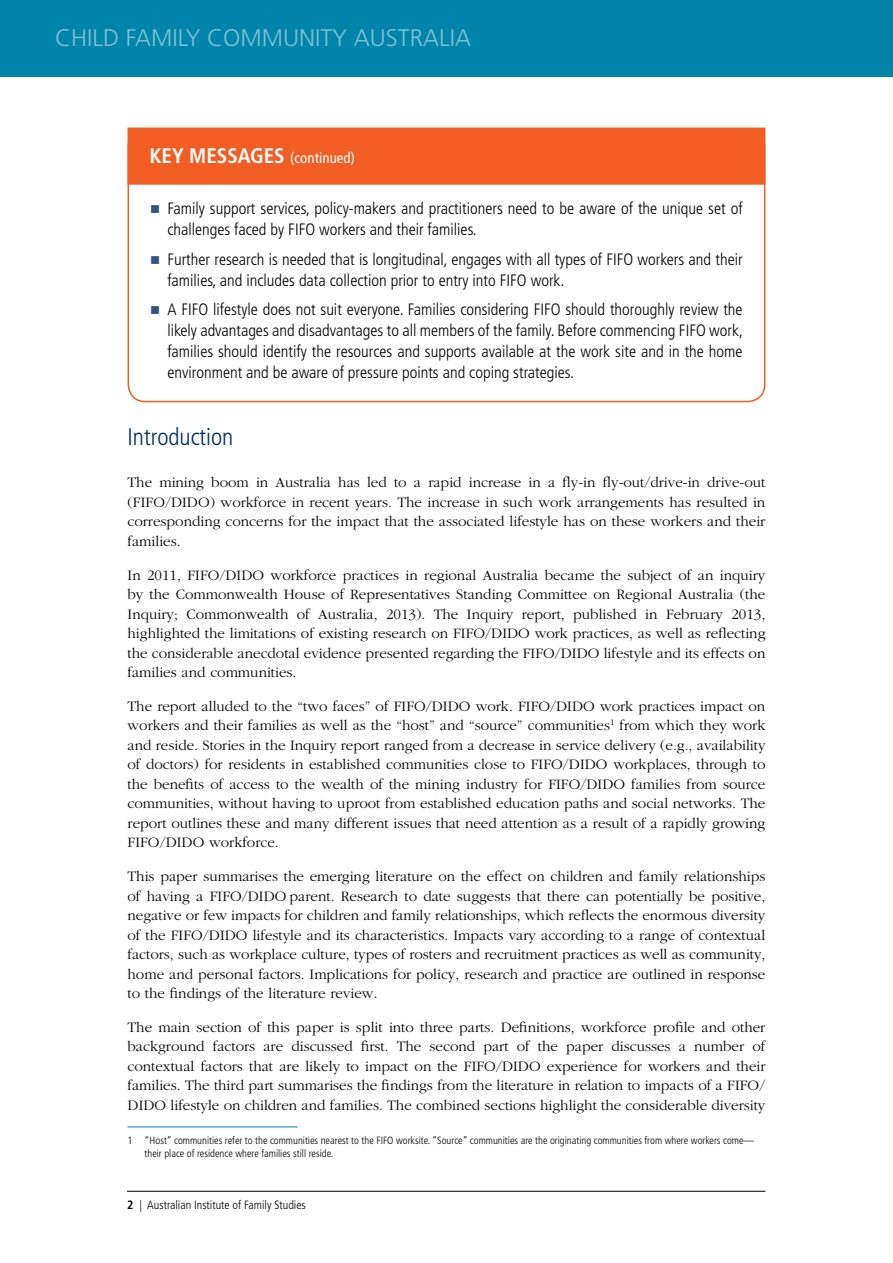
<style>
.page{position:relative;width:893px;height:1263px;background:#fff}
.page>*{position:absolute;margin:0;border:0;box-sizing:border-box;transform-origin:0 0}
.t1{font:300 24px "Frutiger LT";color:#80c1d4}
.Heading_1{font:300 condensed 24px "Frutiger LT";color:#002b5c}
.t2{font:700 condensed 21px "Frutiger LT";color:#fff}
.t3{font:300 condensed 16.5px/21px "Frutiger LT";color:#000}
.Body_Text{font:300 15px/19.5px "Garamond";color:#000;text-align:justify}
.t4{font:300 condensed 12px "Frutiger LT";color:#000}
.Footnote{font:300 condensed 10.5px/12.8px "Frutiger LT";color:#000}
.s1{font-weight:400;font-size:15px}
.s2{font-weight:700}
</style>
<div class="page">
<div style="left:0;top:0;width:893px;height:77px;background:#0084a9"></div>
<hr style="left:127px;top:1191px;width:638px;height:1px;background:#000">
<hr style="left:128px;top:1126px;width:170px;height:1px;background:#0084a9">
<div style="left:128px;top:128px;width:637px;height:57px;background:#f15d22;border:2px solid #f15d22"></div>
<h1 class="t1" style="left:55px;top:24px;width:418px">CHILD FAMILY COMMUNITY AUSTRALIA</h1>
<h2 class="t2" style="left:150px;top:143px;width:207px">KEY MESSAGES <span class="s1">(continued)</span></h2>
<p class="t3" style="left:167px;top:198px;width:577px">Family support services, policy-makers and practitioners need to be aware of the unique set of challenges faced by FIFO workers and their families.</p>
<p class="t3" style="left:167px;top:249px;width:577px">Further research is needed that is longitudinal, engages with all types of FIFO workers and their families, and includes data collection prior to entry into FIFO work.</p>
<p class="t3" style="left:167px;top:299px;width:577px;text-align:justify">A FIFO lifestyle does not suit everyone. Families considering FIFO should thoroughly review the likely advantages and disadvantages to all members of the family. Before commencing FIFO work, families should identify the resources and supports available at the work site and in the home environment and be aware of pressure points and coping strategies.</p>
<h2 class="Heading_1" style="left:128px;top:423px;width:107px">Introduction</h2>
<p class="Body_Text" style="left:128px;top:473px;width:639px">The mining boom in Australia has led to a rapid increase in a fly-in fly-out/drive-in drive-out (FIFO/DIDO) workforce in recent years. The increase in such work arrangements has resulted in corresponding concerns for the impact that the associated lifestyle has on these workers and their families.</p>
<p class="Body_Text" style="left:128px;top:565px;width:639px">In 2011, FIFO/DIDO workforce practices in regional Australia became the subject of an inquiry by the Commonwealth House of Representatives Standing Committee on Regional Australia (the Inquiry; Commonwealth of Australia, 2013). The Inquiry report, published in February 2013, highlighted the limitations of existing research on FIFO/DIDO work practices, as well as reflecting the considerable anecdotal evidence presented regarding the FIFO/DIDO lifestyle and its effects on families and communities.</p>
<p class="Body_Text" style="left:128px;top:697px;width:639px">The report alluded to the “two faces” of FIFO/DIDO work. FIFO/DIDO work practices impact on workers and their families as well as the “host” and “source” communities<sup>1</sup> from which they work and reside. Stories in the Inquiry report ranged from a decrease in service delivery (e.g., availability of doctors) for residents in established communities close to FIFO/DIDO workplaces, through to the benefits of access to the wealth of the mining industry for FIFO/DIDO families from source communities, without having to uproot from established education paths and social networks. The report outlines these and many different issues that need attention as a result of a rapidly growing FIFO/DIDO workforce.</p>
<p class="Body_Text" style="left:128px;top:867px;width:639px">This paper summarises the emerging literature on the effect on children and family relationships of having a FIFO/DIDO parent. Research to date suggests that there can potentially be positive, negative or few impacts for children and family relationships, which reflects the enormous diversity of the FIFO/DIDO lifestyle and its characteristics. Impacts vary according to a range of contextual factors, such as workplace culture, types of rosters and recruitment practices as well as community, home and personal factors. Implications for policy, research and practice are outlined in response to the findings of the literature review.</p>
<p class="Body_Text" style="left:128px;top:1018px;width:639px">The main section of this paper is split into three parts. Definitions, workforce profile and other background factors are discussed first. The second part of the paper discusses a number of contextual factors that are likely to impact on the FIFO/DIDO experience for workers and their families. The third part summarises the findings from the literature in relation to impacts of a FIFO/ DIDO lifestyle on children and families. The combined sections highlight the considerable diversity</p>
<p class="Footnote" style="left:145px;top:1134px;width:611px;text-indent:-17px">1 “Host” communities refer to the communities nearest to the FIFO worksite. “Source” communities are the originating communities from where workers come— their place of residence where families still reside.</p>
<p class="t4" style="left:127px;top:1198px;width:180px"><span class="s2">2</span> | Australian Institute of Family Studies</p>
</div>
